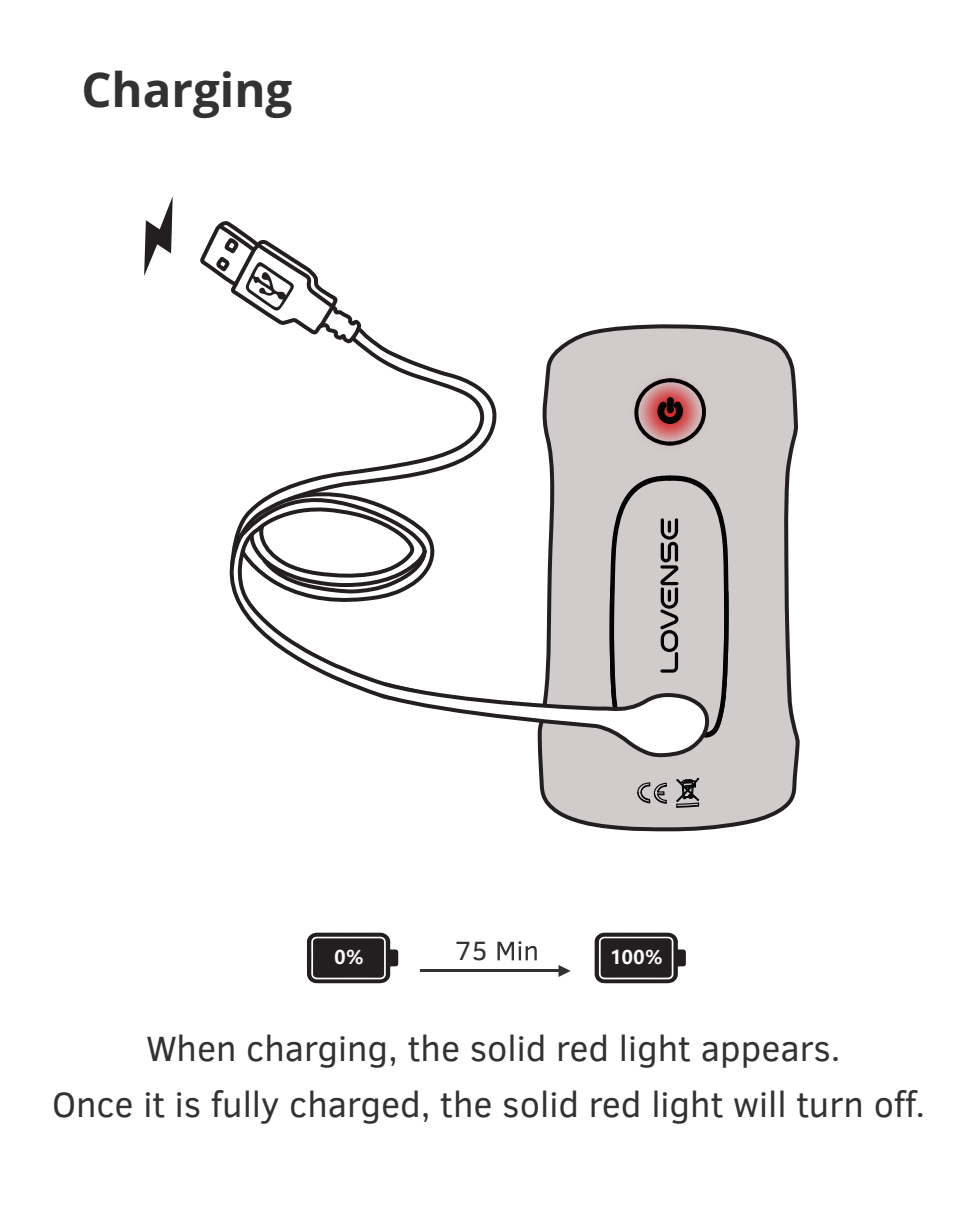
<style>
.page{position:relative;width:976px;height:1214px;background:#fff}
.page>*{position:absolute;margin:0;border:0;box-sizing:border-box;transform-origin:0 0}
.t1{font:700 47.6px "Open Sans";color:#313232}
.t2{font:36px "Clear Sans";color:#313232}
.t3{font:27.2px "Clear Sans";color:#313232}
.t4{font:700 18.8px "Microsoft Ya Hei";color:#fbfbfc}
</style>
<div class="page">
<hr style="left:420px;top:969px;width:140px;height:3px;background:#313232">
<svg style="left:558px;top:965px;width:12px;height:11px"></svg>
<svg style="left:497px;top:941px;width:39px;height:19px"></svg>
<svg style="left:307px;top:932px;width:91px;height:51px;background:#474445"></svg>
<svg style="left:594px;top:932px;width:91px;height:51px;background:#484445"></svg>
<svg style="left:144px;top:197px;width:29px;height:78px"></svg>
<svg style="left:538px;top:579px;width:262px;height:253px;background:#c9c4c5"></svg>
<svg style="left:636px;top:781px;width:31px;height:23px"></svg>
<svg style="left:675px;top:776px;width:25px;height:32px"></svg>
<img style="left:730px;top:327px;width:68px;height:252px">
<svg style="left:200px;top:221px;width:530px;height:539px"></svg>
<h1 class="t1" style="left:81px;top:57px;width:212px">Charging</h1>
<p class="t4" style="left:334px;top:944px;width:30px">0%</p>
<p class="t3" style="left:455px;top:932px;width:34px">75</p>
<p class="t4" style="left:610px;top:943px;width:54px">100%</p>
<p class="t2" style="left:146px;top:1024px;width:695px">When charging, the solid red light appears.</p>
<p class="t2" style="left:52px;top:1080px;width:874px">Once it is fully charged, the solid red light will turn off.</p>
</div>
